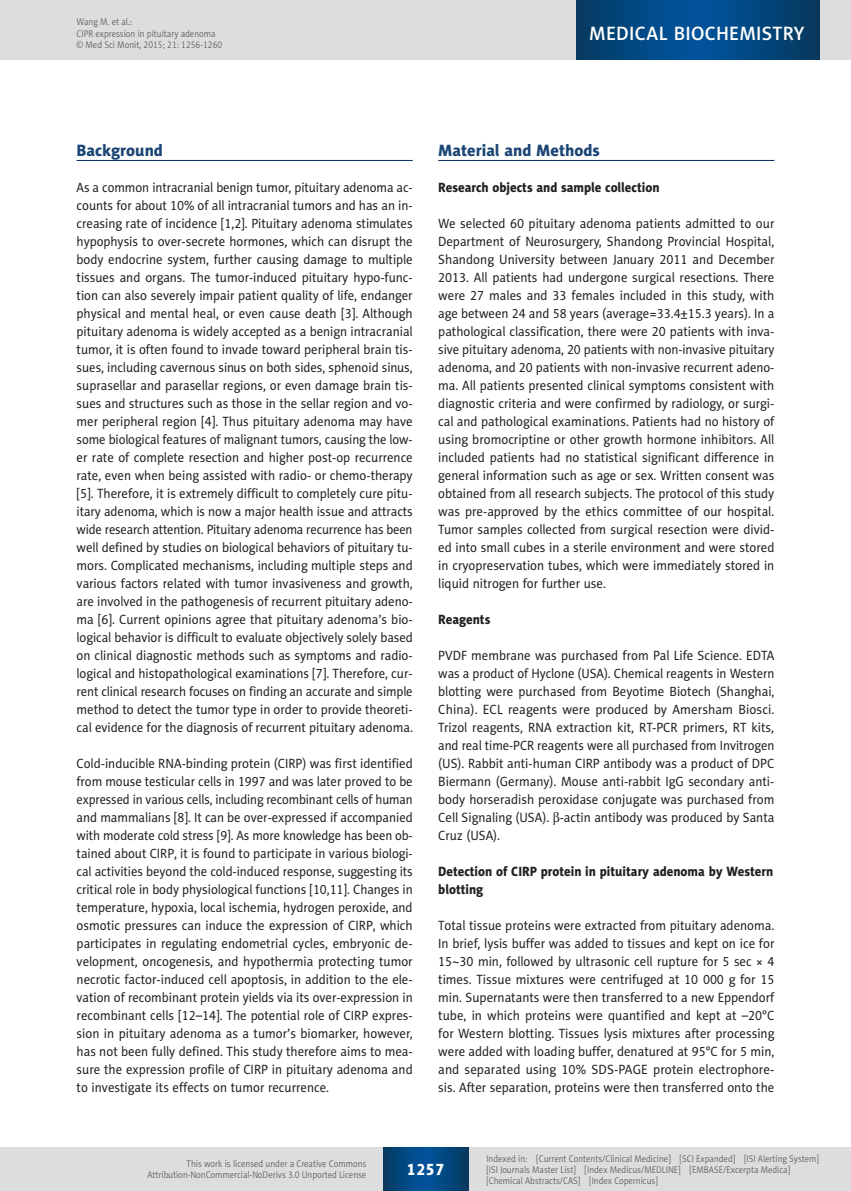
<style>
.page{position:relative;width:851px;height:1191px;background:#fff}
.page>*{position:absolute;margin:0;border:0;box-sizing:border-box;transform-origin:0 0}
.t1{font:19.5px "Naomi Sans EFN Medium";letter-spacing:.015em;color:#fff}
.MSM_Headline_1{font:16.5px "Naomi Sans EFN Heavy";color:#1a4574}
.t2{font:16.5px "Naomi Sans EFN Heavy";color:#fff}
.MSM_Body{font:13.5px/18px "Naomi Sans EFN";color:#231f20;text-align:justify;scale:.95 1}
.MSM_Body-2{font:13.5px/18px "Naomi Sans EFN";color:#231f20;text-align:justify;scale:.94 1}
.MSM_Headline_2{font:13.5px/18px "Naomi Sans EFN Heavy";color:#231f20;scale:.95 1}
.MSM_pagina_zywa{font:9.75px/11.2px "Naomi Sans EFN Light";color:#57585a;scale:.9 1}
.MSM_pagina_sygnatura{font:9.75px "Naomi Sans EFN Light";color:#57585a;scale:.9 1}
.s1{font-family:"Standard Sym L"}
</style>
<div class="page">
<hr style="left:77px;top:160px;width:335px;height:1px;background:#00295c">
<hr style="left:438px;top:160px;width:336px;height:1px;background:#00295c">
<div style="left:0;top:1148px;width:850px;height:43px;background:#dcdddf"></div>
<svg style="left:383px;top:1147px;width:85px;height:43px;background:#02477e"></svg>
<div style="left:0;top:0;width:850px;height:60px;background:#dcdddf"></div>
<svg style="left:576px;top:0;width:243px;height:60px;background:#02477e"></svg>
<p class="MSM_pagina_zywa" style="left:77px;top:16px;width:156px">Wang M. et al.:<br>CIPR expression in pituitary adenoma</p>
<p class="MSM_pagina_sygnatura" style="left:77px;top:39px;width:163px">© Med Sci Monit, 2015; 21: 1256-1260</p>
<h1 class="t1" style="left:589px;top:22px;width:217px">MEDICAL BIOCHEMISTRY</h1>
<p class="MSM_Headline_1" style="left:77px;top:140px;width:88px">Background</p>
<p class="MSM_Body-2" style="left:77px;top:178px;width:359px">As a common intracranial benign tumor, pituitary adenoma ac&shy;counts for about 10% of all intracranial tumors and has an in&shy;creasing rate of incidence [1,2]. Pituitary adenoma stimulates hypophysis to over-secrete hormones, which can disrupt the body endocrine system, further causing damage to multiple tissues and organs. The tumor-induced pituitary hypo-func&shy;tion can also severely impair patient quality of life, endanger physical and mental heal, or even cause death [3]. Although pituitary adenoma is widely accepted as a benign intracranial tumor, it is often found to invade toward peripheral brain tis&shy;sues, including cavernous sinus on both sides, sphenoid sinus, suprasellar and parasellar regions, or even damage brain tis&shy;sues and structures such as those in the sellar region and vo&shy;mer peripheral region [4]. Thus pituitary adenoma may have some biological features of malignant tumors, causing the low&shy;er rate of complete resection and higher post-op recurrence rate, even when being assisted with radio- or chemo-therapy [5]. Therefore, it is extremely difficult to completely cure pitu&shy;itary adenoma, which is now a major health issue and attracts wide research attention. Pituitary adenoma recurrence has been well defined by studies on biological behaviors of pituitary tu&shy;mors. Complicated mechanisms, including multiple steps and various factors related with tumor invasiveness and growth, are involved in the pathogenesis of recurrent pituitary adeno&shy;ma [6]. Current opinions agree that pituitary adenoma’s bio&shy;logical behavior is difficult to evaluate objectively solely based on clinical diagnostic methods such as symptoms and radio&shy;logical and histopathological examinations [7]. Therefore, cur&shy;rent clinical research focuses on finding an accurate and simple method to detect the tumor type in order to provide theoreti&shy;cal evidence for the diagnosis of recurrent pituitary adenoma.</p>
<p class="MSM_Body" style="left:77px;top:754px;width:355px">Cold-inducible RNA-binding protein (CIRP) was first identified from mouse testicular cells in 1997 and was later proved to be expressed in various cells, including recombinant cells of human and mammalians [8]. It can be over-expressed if accompanied with moderate cold stress [9]. As more knowledge has been ob&shy;tained about CIRP, it is found to participate in various biologi&shy;cal activities beyond the cold-induced response, suggesting its critical role in body physiological functions [10,11]. Changes in temperature, hypoxia, local ischemia, hydrogen peroxide, and osmotic pressures can induce the expression of CIRP, which participates in regulating endometrial cycles, embryonic de&shy;velopment, oncogenesis, and hypothermia protecting tumor necrotic factor-induced cell apoptosis, in addition to the ele&shy;vation of recombinant protein yields via its over-expression in recombinant cells [12–14]. The potential role of CIRP expres&shy;sion in pituitary adenoma as a tumor’s biomarker, however, has not been fully defined. This study therefore aims to mea&shy;sure the expression profile of CIRP in pituitary adenoma and to investigate its effects on tumor recurrence.</p>
<p class="MSM_Headline_1" style="left:438px;top:140px;width:163px">Material and Methods</p>
<p class="MSM_Headline_2" style="left:438px;top:178px;width:234px">Research objects and sample collection</p>
<p class="MSM_Body" style="left:438px;top:214px;width:355px">We selected 60 pituitary adenoma patients admitted to our Department of Neurosurgery, Shandong Provincial Hospital, Shandong University between January 2011 and December 2013. All patients had undergone surgical resections. There were 27 males and 33 females included in this study, with age between 24 and 58 years (average=33.4±15.3 years). In a pathological classification, there were 20 patients with inva&shy;sive pituitary adenoma, 20 patients with non-invasive pituitary adenoma, and 20 patients with non-invasive recurrent adeno&shy;ma. All patients presented clinical symptoms consistent with diagnostic criteria and were confirmed by radiology, or surgi&shy;cal and pathological examinations. Patients had no history of using bromocriptine or other growth hormone inhibitors. All included patients had no statistical significant difference in general information such as age or sex. Written consent was obtained from all research subjects. The protocol of this study was pre-approved by the ethics committee of our hospital.<br>Tumor samples collected from surgical resection were divid&shy;ed into small cubes in a sterile environment and were stored in cryopreservation tubes, which were immediately stored in liquid nitrogen for further use.</p>
<p class="MSM_Headline_2" style="left:438px;top:610px;width:56px">Reagents</p>
<p class="MSM_Body" style="left:438px;top:646px;width:355px">PVDF membrane was purchased from Pal Life Science. EDTA was a product of Hyclone (USA). Chemical reagents in Western blotting were purchased from Beyotime Biotech (Shanghai, China). ECL reagents were produced by Amersham Biosci.<br>Trizol reagents, RNA extraction kit, RT-PCR primers, RT kits, and real time-PCR reagents were all purchased from Invitrogen (US). Rabbit anti-human CIRP antibody was a product of DPC Biermann (Germany). Mouse anti-rabbit IgG secondary anti&shy;body horseradish peroxidase conjugate was purchased from Cell Signaling (USA). <span class="s1">b</span>-actin antibody was produced by Santa Cruz (USA).</p>
<p class="MSM_Headline_2" style="left:438px;top:862px;width:354px">Detection of CIRP protein in pituitary adenoma by Western blotting</p>
<p class="MSM_Body" style="left:438px;top:916px;width:355px">Total tissue proteins were extracted from pituitary adenoma.<br>In brief, lysis buffer was added to tissues and kept on ice for 15~30 min, followed by ultrasonic cell rupture for 5 sec × 4 times. Tissue mixtures were centrifuged at 10 000 g for 15 min. Supernatants were then transferred to a new Eppendorf tube, in which proteins were quantified and kept at –20°C for Western blotting. Tissues lysis mixtures after processing were added with loading buffer, denatured at 95°C for 5 min, and separated using 10% SDS-PAGE protein electrophore&shy;sis. After separation, proteins were then transferred onto the</p>
<p class="MSM_pagina_zywa" style="left:147px;top:1158px;width:245px;text-align:right">This work is licensed under a Creative Commons<br>Attribution-NonCommercial-NoDerivs 3.0 Unported License</p>
<p class="t2" style="left:406px;top:1159px;width:40px">1257</p>
<p class="MSM_pagina_zywa" style="left:486px;top:1152px;width:371px">Indexed in: [Current Contents/Clinical Medicine] [SCI Expanded] [ISI Alerting System] [ISI Journals Master List] [Index Medicus/MEDLINE] [EMBASE/Excerpta Medica] [Chemical Abstracts/CAS] [Index Copernicus]</p>
</div>
